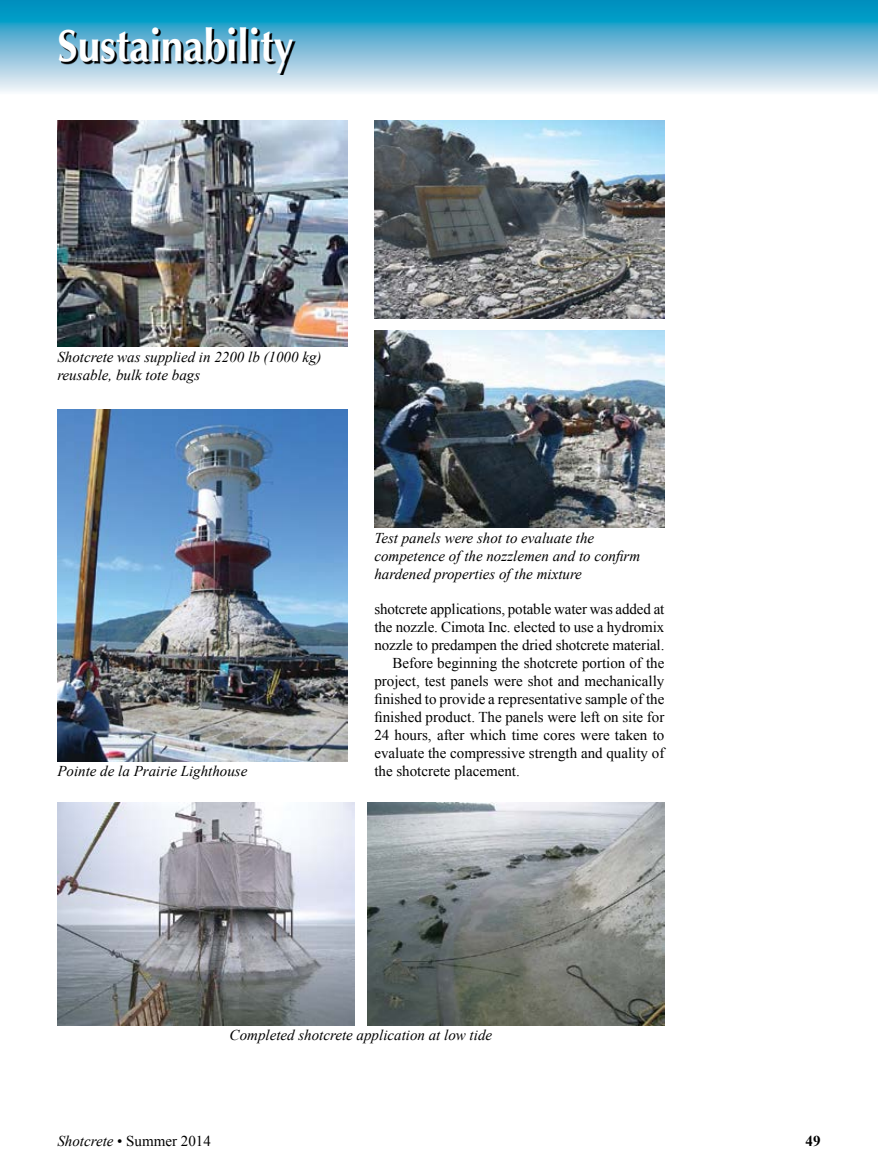
<style>
.page{position:relative;width:878px;height:1175px;background:#fff}
.page>*{position:absolute;margin:0;border:0;box-sizing:border-box;transform-origin:0 0}
.t1{font:700 45px "Optima";color:#fff;scale:.9 1}
.t2{font:15px "Times New Roman";color:#000}
.t3{font:italic 15px/18px "Times New Roman";color:#000}
.t4{font:700 15px "Times New Roman";color:#000}
.s1{font-style:italic}
</style>
<div class="page">
<svg style="left:0;top:0;width:878px;height:92px;background:#6bbad8"></svg>
<svg style="left:61px;top:29px;width:234px;height:46px;background:#618a9d"></svg>
<img style="left:57px;top:121px;width:290px;height:226px">
<img style="left:57px;top:409px;width:290px;height:352px">
<img style="left:374px;top:121px;width:290px;height:197px">
<img style="left:374px;top:330px;width:290px;height:197px">
<img style="left:57px;top:802px;width:297px;height:223px">
<img style="left:367px;top:802px;width:297px;height:223px">
<h1 class="t1" style="left:57px;top:20px;width:264px">Sustainability</h1>
<p class="t3" style="left:57px;top:347px;width:266px">Shotcrete was supplied in 2200 lb (1000 kg) reusable, bulk tote bags</p>
<p class="t3" style="left:57px;top:761px;width:192px">Pointe de la Prairie Lighthouse</p>
<p class="t3" style="left:374px;top:528px;width:267px">Test panels were shot to evaluate the competence of the nozzlemen and to confirm hardened properties of the mixture</p>
<p class="t2" style="left:374px;top:599px;width:291px">shotcrete applications, potable water was added at</p>
<p class="t2" style="left:374px;top:617px;width:291px">the nozzle. Cimota Inc. elected to use a hydromix</p>
<p class="t2" style="left:374px;top:635px;width:291px">nozzle to predampen the dried shotcrete material.</p>
<p class="t2" style="left:392px;top:653px;width:273px">Before beginning the shotcrete portion of the</p>
<p class="t2" style="left:374px;top:671px;width:291px">project, test panels were shot and mechanically</p>
<p class="t2" style="left:374px;top:689px;width:291px">finished to provide a representative sample of the</p>
<p class="t2" style="left:374px;top:707px;width:291px">finished product. The panels were left on site for</p>
<p class="t2" style="left:374px;top:725px;width:291px">24 hours, after which time cores were taken to</p>
<p class="t2" style="left:374px;top:743px;width:291px">evaluate the compressive strength and quality of</p>
<p class="t2" style="left:374px;top:761px;width:147px">the shotcrete placement.</p>
<p class="t3" style="left:230px;top:1025px;width:264px">Completed shotcrete application at low tide</p>
<p class="t2" style="left:57px;top:1130px;width:155px"><span class="s1">Shotcrete</span> • Summer 2014</p>
<p class="t4" style="left:805px;top:1130px;width:16px">49</p>
</div>
